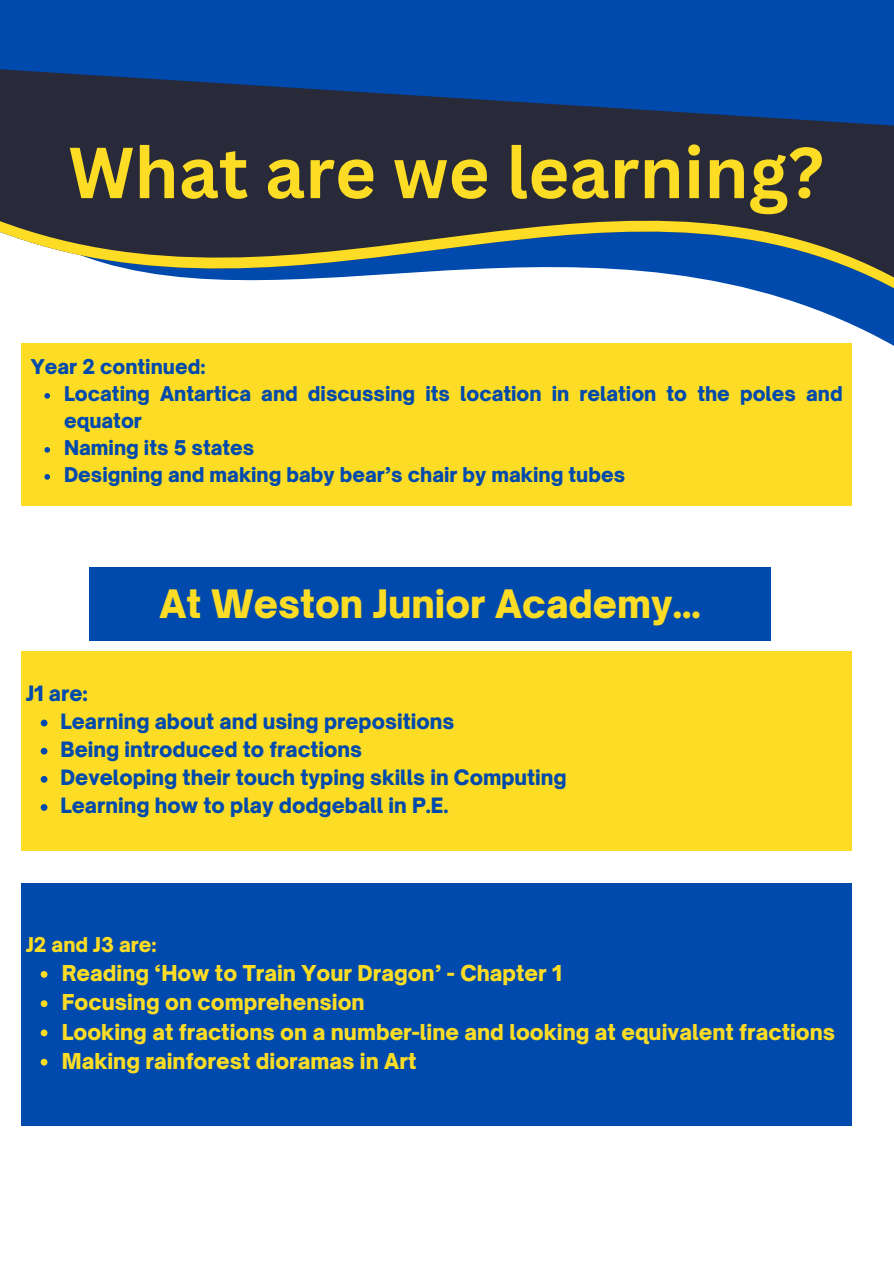
<style>
.page{position:relative;width:894px;height:1264px;background:#fff}
.page>*{position:absolute;margin:0;border:0;box-sizing:border-box;transform-origin:0 0}
.t1{font:700 70.5px "Canva Sans";color:#fcdc24}
.t2{font:900 37.5px "Open Sauce One";color:#fcdc24}
.t3{font:900 21px "Open Sauce One";color:#fcdc24}
.t4{font:900 20.25px "Open Sauce One";color:#004aad}
.t5{font:900 19.5px/27px "Open Sauce One";color:#004aad}
.t6{font:900 19.5px "Open Sauce One";color:#fcdc24}
</style>
<div class="page">
<div style="left:0;top:0;width:893px;height:130px;background:#004aad"></div>
<svg style="left:0;top:69px;width:893px;height:332px;fill:#282939"></svg>
<div style="left:22px;top:343px;width:829px;height:163px;background:#fcdc24"></div>
<div style="left:89px;top:567px;width:681px;height:73px;background:#004aad"></div>
<div style="left:22px;top:651px;width:829px;height:199px;background:#fcdc24"></div>
<svg style="left:41px;top:719px;width:6px;height:7px"></svg>
<svg style="left:41px;top:747px;width:6px;height:7px"></svg>
<svg style="left:41px;top:776px;width:6px;height:6px"></svg>
<svg style="left:41px;top:804px;width:6px;height:6px"></svg>
<div style="left:22px;top:883px;width:829px;height:242px;background:#004aad"></div>
<svg style="left:41px;top:971px;width:6px;height:6px"></svg>
<svg style="left:41px;top:1000px;width:6px;height:7px"></svg>
<svg style="left:41px;top:1029px;width:6px;height:7px"></svg>
<svg style="left:41px;top:1058px;width:6px;height:7px"></svg>
<svg style="left:44px;top:393px;width:6px;height:5px"></svg>
<svg style="left:44px;top:447px;width:6px;height:5px"></svg>
<svg style="left:44px;top:474px;width:6px;height:5px"></svg>
<p class="t1" style="left:68px;top:123px;width:756px">What are we learning?</p>
<h3 class="t5" style="left:31px;top:353px;width:176px">Year 2 continued:</h3>
<p class="t5" style="left:64px;top:380px;width:779px">Locating Antartica and discussing its location in relation to the poles and equator</p>
<p class="t5" style="left:64px;top:434px;width:192px">Naming its 5 states</p>
<p class="t5" style="left:64px;top:461px;width:562px">Designing and making baby bear’s chair by making tubes</p>
<p class="t2" style="left:159px;top:580px;width:542px">At Weston Junior Academy...</p>
<h1 class="t4" style="left:26px;top:680px;width:63px">J1 are:</h1>
<h3 class="t4" style="left:60px;top:708px;width:395px">Learning about and using prepositions</h3>
<p class="t4" style="left:60px;top:736px;width:303px">Being introduced to fractions</p>
<p class="t4" style="left:60px;top:764px;width:507px">Developing their touch typing skills in Computing</p>
<p class="t4" style="left:60px;top:792px;width:389px">Learning how to play dodgeball in P.E.</p>
<h2 class="t6" style="left:26px;top:932px;width:132px">J2 and J3 are:</h2>
<h3 class="t3" style="left:62px;top:960px;width:501px">Reading ‘How to Train Your Dragon’ - Chapter 1</h3>
<p class="t3" style="left:62px;top:989px;width:304px">Focusing on comprehension</p>
<p class="t3" style="left:62px;top:1018px;width:774px">Looking at fractions on a number-line and looking at equivalent fractions</p>
<p class="t3" style="left:62px;top:1047px;width:356px">Making rainforest dioramas in Art</p>
</div>
